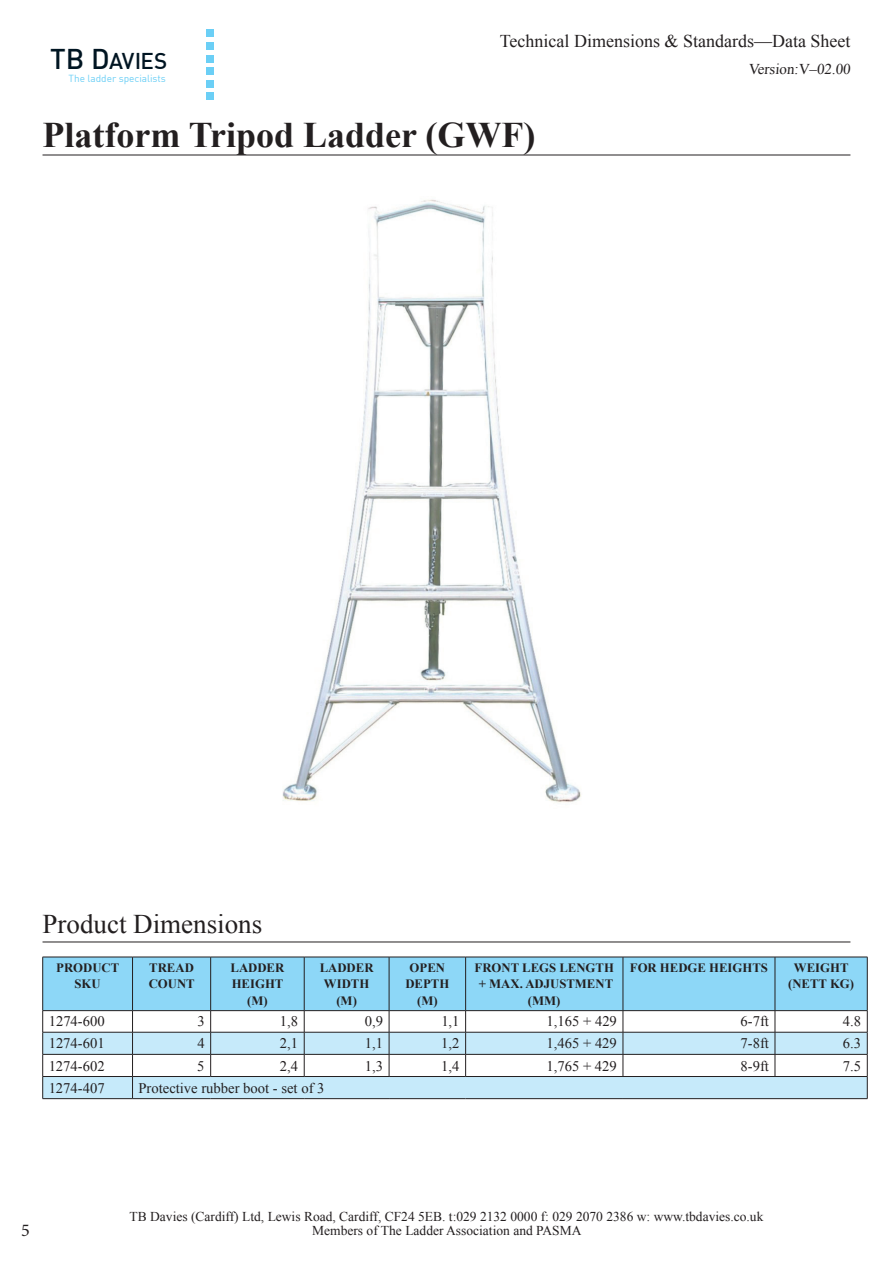
<style>
.page{position:relative;width:893px;height:1263px;background:#fff}
.page>*{position:absolute;margin:0;border:0;box-sizing:border-box;transform-origin:0 0}
.t1{font:700 36px "Times New Roman";color:#231f20}
.t2{font:27px "Times New Roman";color:#231f20}
.t3{font:500 22.35px "DIN";letter-spacing:-.02em;color:#001522}
.t4{font:18px "Times New Roman";color:#231f20}
.t5{font:18px "Minion Pro";color:#231f20}
.t6{font:15px "Times New Roman";color:#231f20}
.t7{font:14.7px "Times New Roman";color:#231f20}
.t8{font:13.5px/13.5px "Times New Roman";color:#231f20;text-align:center}
.t9{font:700 12.75px/16.5px "Times New Roman";color:#231f20;text-align:center}
.t10{font:10.05px "DIN";color:#6bcff6}
.s1{font-size:28.05px}
</style>
<div class="page">
<div style="left:206px;top:30px;width:7px;height:7px;background:#6bcff6"></div>
<div style="left:206px;top:42px;width:7px;height:8px;background:#6bcff6"></div>
<div style="left:206px;top:55px;width:7px;height:7px;background:#6bcff6"></div>
<div style="left:206px;top:67px;width:7px;height:8px;background:#6bcff6"></div>
<div style="left:206px;top:80px;width:7px;height:7px;background:#6bcff6"></div>
<div style="left:206px;top:93px;width:7px;height:7px;background:#6bcff6"></div>
<img style="left:282px;top:199px;width:299px;height:604px">
<hr style="left:43px;top:155px;width:807px;height:1px;background:#231f20">
<svg style="left:42px;top:957px;width:826px;height:141px"></svg>
<hr style="left:43px;top:1098px;width:90px;height:1px;background:#231f20">
<hr style="left:133px;top:1098px;width:78px;height:1px;background:#231f20">
<hr style="left:211px;top:1098px;width:93px;height:1px;background:#231f20">
<hr style="left:304px;top:1098px;width:85px;height:1px;background:#231f20">
<hr style="left:389px;top:1098px;width:77px;height:1px;background:#231f20">
<hr style="left:466px;top:1098px;width:157px;height:1px;background:#231f20">
<hr style="left:623px;top:1098px;width:152px;height:1px;background:#231f20">
<hr style="left:775px;top:1098px;width:92px;height:1px;background:#231f20">
<hr style="left:210px;top:957px;width:1px;height:53px;background:#231f20">
<hr style="left:43px;top:942px;width:807px;height:1px;background:#231f20">
<h3 class="t3" style="left:50px;top:47px;width:119px"><span class="s1">TB D</span>AVIES</h3>
<p class="t10" style="left:69px;top:72px;width:99px">The ladder specialists</p>
<p class="t4" style="left:500px;top:28px;width:352px">Technical Dimensions &amp; Standards—Data Sheet</p>
<p class="t6" style="left:748px;top:59px;width:105px">Version:V–02.00</p>
<h1 class="t1" style="left:43px;top:110px;width:494px">Platform Tripod Ladder (GWF)</h1>
<h2 class="t2" style="left:43px;top:906px;width:221px">Product Dimensions</h2>
<p class="t9" style="left:56px;top:959px;width:65px">PRODUCT<br>SKU</p>
<p class="t9" style="left:149px;top:959px;width:48px;text-align:left">TREAD<br>COUNT</p>
<p class="t9" style="left:231px;top:959px;width:55px">LADDER<br>HEIGHT (M)</p>
<p class="t9" style="left:320px;top:959px;width:55px">LADDER<br>WIDTH (M)</p>
<p class="t9" style="left:405px;top:959px;width:45px">OPEN<br>DEPTH (M)</p>
<p class="t9" style="left:475px;top:959px;width:141px">FRONT LEGS LENGTH + MAX. ADJUSTMENT (MM)</p>
<p class="t9" style="left:630px;top:959px;width:140px">FOR HEDGE HEIGHTS</p>
<p class="t9" style="left:788px;top:959px;width:68px">WEIGHT (NETT KG)</p>
<p class="t7" style="left:49px;top:1011px;width:58px">1274-600</p>
<p class="t7" style="left:197px;top:1011px;width:9px">3</p>
<p class="t7" style="left:280px;top:1011px;width:20px">1,8</p>
<p class="t7" style="left:365px;top:1011px;width:20px">0,9</p>
<p class="t7" style="left:441px;top:1011px;width:20px">1,1</p>
<p class="t7" style="left:546px;top:1011px;width:72px">1,165 + 429</p>
<p class="t7" style="left:740px;top:1011px;width:30px">6-7ft</p>
<p class="t7" style="left:843px;top:1011px;width:20px">4.8</p>
<p class="t7" style="left:49px;top:1033px;width:58px">1274-601</p>
<p class="t7" style="left:197px;top:1033px;width:9px">4</p>
<p class="t7" style="left:280px;top:1033px;width:20px">2,1</p>
<p class="t7" style="left:365px;top:1033px;width:20px">1,1</p>
<p class="t7" style="left:441px;top:1033px;width:20px">1,2</p>
<p class="t7" style="left:546px;top:1033px;width:72px">1,465 + 429</p>
<p class="t7" style="left:740px;top:1033px;width:30px">7-8ft</p>
<p class="t7" style="left:843px;top:1033px;width:20px">6.3</p>
<p class="t7" style="left:49px;top:1056px;width:58px">1274-602</p>
<p class="t7" style="left:197px;top:1056px;width:9px">5</p>
<p class="t7" style="left:280px;top:1056px;width:20px">2,4</p>
<p class="t7" style="left:365px;top:1056px;width:20px">1,3</p>
<p class="t7" style="left:441px;top:1056px;width:20px">1,4</p>
<p class="t7" style="left:546px;top:1056px;width:72px">1,765 + 429</p>
<p class="t7" style="left:740px;top:1056px;width:30px">8-9ft</p>
<p class="t7" style="left:843px;top:1056px;width:20px">7.5</p>
<p class="t7" style="left:49px;top:1078px;width:58px">1274-407</p>
<p class="t7" style="left:138px;top:1078px;width:188px">Protective rubber boot - set of 3</p>
<p class="t5" style="left:21px;top:1218px;width:10px">5</p>
<p class="t8" style="left:130px;top:1210px;width:635px">TB Davies (Cardiff) Ltd, Lewis Road, Cardiff, CF24 5EB. t:029 2132 0000 f: 029 2070 2386 w: www.tbdavies.co.uk<br>Members of The Ladder Association and PASMA</p>
</div>
